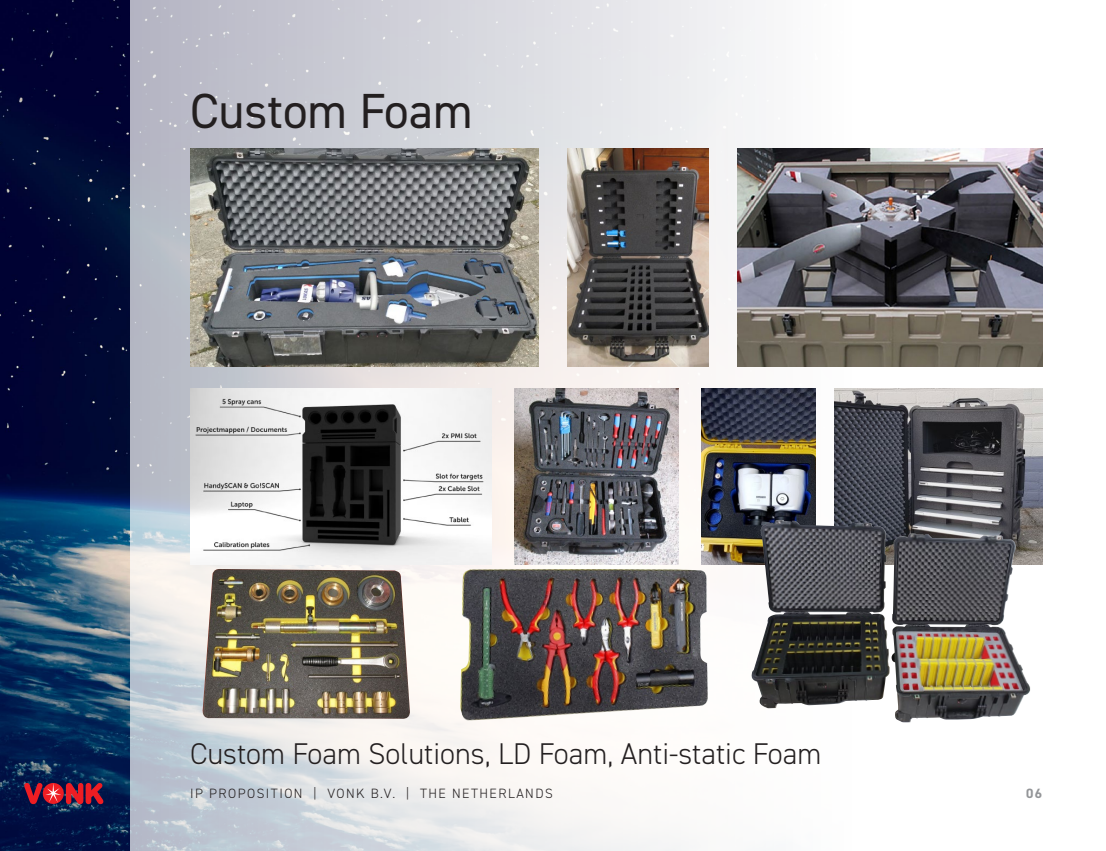
<style>
.page{position:relative;width:1106px;height:851px;background:#fff}
.page>*{position:absolute;margin:0;border:0;box-sizing:border-box;transform-origin:0 0}
.t1{font:49.35px "DIN2014";color:#231f20}
.t2{font:300 30px "DIN2014";color:#231f20}
.t3{font:300 13.5px "DIN2014";letter-spacing:.11em;color:#231f20}
.t4{font:700 13.5px "DIN2014";color:#939598}
</style>
<div class="page">
<img style="left:0;top:0;width:1043px;height:850px">
<svg style="left:24px;top:782px;width:79px;height:22px;background:#952137"></svg>
<img style="left:190px;top:388px;width:302px;height:177px">
<img style="left:567px;top:149px;width:141px;height:217px">
<img style="left:190px;top:149px;width:348px;height:217px">
<img style="left:515px;top:388px;width:163px;height:177px">
<img style="left:701px;top:388px;width:114px;height:177px">
<img style="left:834px;top:388px;width:208px;height:177px">
<img style="left:751px;top:520px;width:138px;height:188px">
<img style="left:460px;top:569px;width:248px;height:151px">
<img style="left:201px;top:569px;width:211px;height:150px">
<img style="left:737px;top:149px;width:305px;height:217px">
<p class="t1" style="left:190px;top:80px;width:284px">Custom Foam</p>
<p class="t2" style="left:190px;top:735px;width:633px">Custom Foam Solutions, LD Foam, Anti-static Foam</p>
<p class="t3" style="left:190px;top:784px;width:364px">IP PROPOSITION | VONK B.V. | THE NETHERLANDS</p>
<p class="t4" style="left:1026px;top:783px;width:17px">06</p>
</div>
